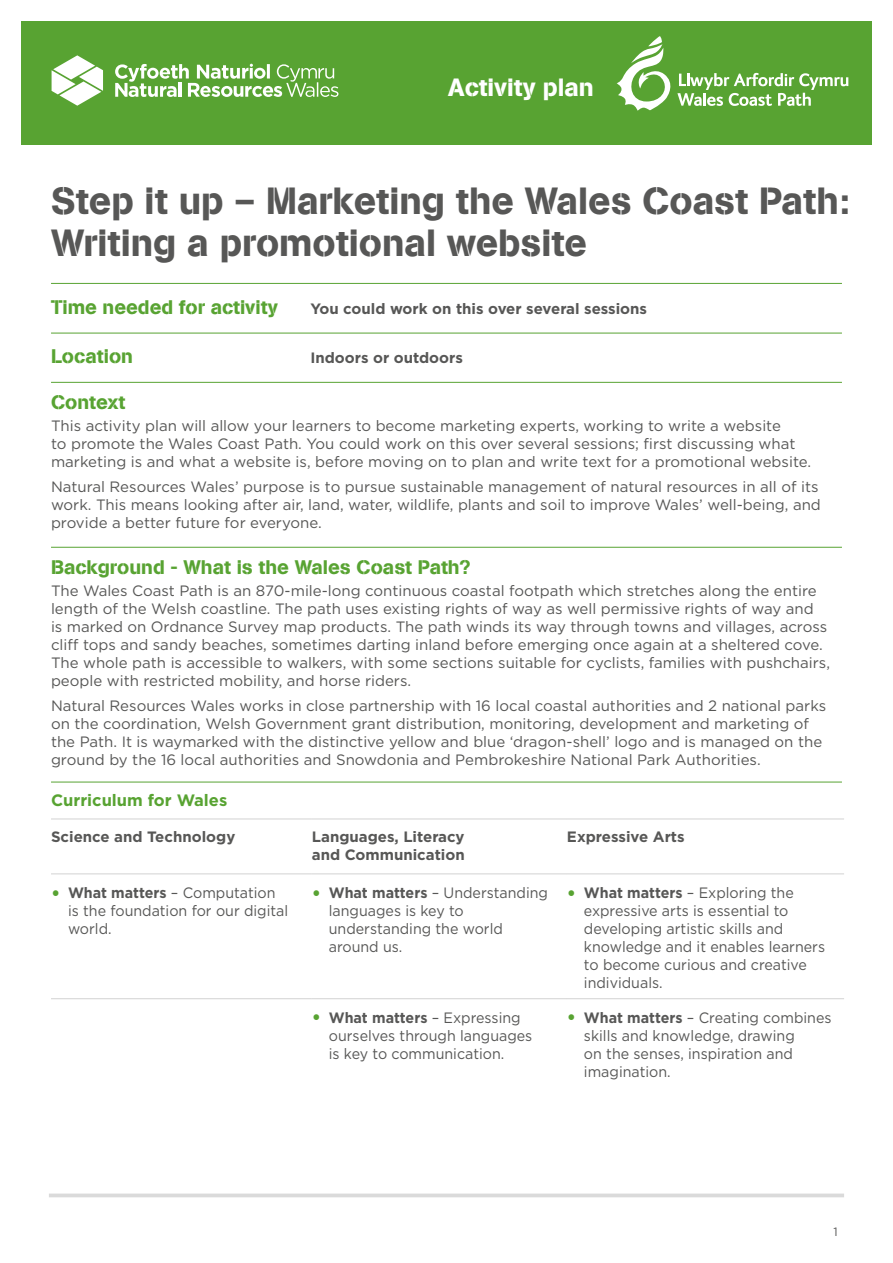
<style>
.page{position:relative;width:893px;height:1263px;background:#fff}
.page>*{position:absolute;margin:0;border:0;box-sizing:border-box;transform-origin:0 0}
.t1{font:37.5px/42px "AG Book Stencil";color:#575756}
.t2{font:24.75px "AG Book Stencil";color:#fff}
.t3{font:19.5px "AG Book Stencil";color:#58a332}
.t4{font:700 16.5px "Gotham";color:#58a332}
.t5{font:15px/18px "Gotham";color:#575756}
.t6{font:15px/18px "Gotham";color:#575756;scale:.95 1}
.t7{font:700 15px/18px "Gotham";color:#575756}
.t8{font:12px "Gotham";color:#575756}
.s1{font-weight:700;font-size:19.5px;color:#58a332}
.s2{font-weight:700}
</style>
<div class="page">
<svg style="left:49px;top:1193px;width:795px;height:4px;fill:#dadada"></svg>
<hr style="left:51px;top:283px;width:791px;height:1px;background:#58a332">
<hr style="left:51px;top:333px;width:791px;height:1px;background:#58a332">
<hr style="left:51px;top:382px;width:791px;height:1px;background:#58a332">
<hr style="left:51px;top:547px;width:791px;height:1px;background:#58a332">
<hr style="left:51px;top:782px;width:791px;height:1px;background:#58a332">
<hr style="left:51px;top:819px;width:261px;height:1px;background:#d2d2d2">
<hr style="left:312px;top:819px;width:255px;height:1px;background:#d2d2d2">
<hr style="left:567px;top:819px;width:277px;height:1px;background:#d2d2d2">
<hr style="left:51px;top:873px;width:261px;height:1px;background:#d2d2d2">
<hr style="left:312px;top:873px;width:255px;height:1px;background:#d2d2d2">
<hr style="left:567px;top:873px;width:277px;height:1px;background:#d2d2d2">
<hr style="left:51px;top:998px;width:261px;height:1px;background:#d2d2d2">
<hr style="left:312px;top:998px;width:255px;height:1px;background:#d2d2d2">
<hr style="left:567px;top:998px;width:277px;height:1px;background:#d2d2d2">
<div style="left:21px;top:21px;width:851px;height:124px;background:#58a332"></div>
<svg style="left:52px;top:55px;width:51px;height:51px"></svg>
<svg style="left:115px;top:64px;width:223px;height:33px"></svg>
<svg style="left:617px;top:36px;width:231px;height:75px"></svg>
<h2 class="t2" style="left:448px;top:72px;width:147px">Activity plan</h2>
<h1 class="t1" style="left:51px;top:179px;width:800px">Step it up – Marketing the Wales Coast Path:<br>Writing a promotional website</h1>
<h3 class="t3" style="left:51px;top:295px;width:228px">Time needed for activity</h3>
<p class="t7" style="left:310px;top:299px;width:338px">You could work on this over several sessions</p>
<h3 class="t3" style="left:51px;top:344px;width:84px">Location</h3>
<p class="t7" style="left:310px;top:348px;width:154px">Indoors or outdoors</p>
<h3 class="t3" style="left:51px;top:391px;width:76px">Context</h3>
<p class="t5" style="left:51px;top:417px;width:762px">This activity plan will allow your learners to become marketing experts, working to write a website<br>to promote the Wales Coast Path. You could work on this over several sessions; first discussing what marketing is and what a website is, before moving on to plan and write text for a promotional website.</p>
<p class="t5" style="left:51px;top:477px;width:771px">Natural Resources Wales’ purpose is to pursue sustainable management of natural resources in all of its work. This means looking after air, land, water, wildlife, plants and soil to improve Wales’ well-being, and provide a better future for everyone.</p>
<h3 class="t3" style="left:51px;top:555px;width:421px">Background - What is the Wales Coast Path?</h3>
<p class="t5" style="left:51px;top:582px;width:780px">The Wales Coast Path is an 870-mile-long continuous coastal footpath which stretches along the entire length of the Welsh coastline. The path uses existing rights of way as well permissive rights of way and<br>is marked on Ordnance Survey map products. The path winds its way through towns and villages, across cliff tops and sandy beaches, sometimes darting inland before emerging once again at a sheltered cove.<br>The whole path is accessible to walkers, with some sections suitable for cyclists, families with pushchairs, people with restricted mobility, and horse riders.</p>
<p class="t5" style="left:51px;top:696px;width:777px">Natural Resources Wales works in close partnership with 16 local coastal authorities and 2 national parks on the coordination, Welsh Government grant distribution, monitoring, development and marketing of the Path. It is waymarked with the distinctive yellow and blue ‘dragon-shell’ logo and is managed on the ground by the 16 local authorities and Snowdonia and Pembrokeshire National Park Authorities.</p>
<p class="t4" style="left:51px;top:789px;width:178px">Curriculum for Wales</p>
<p class="t7" style="left:51px;top:828px;width:186px">Science and Technology</p>
<p class="t7" style="left:312px;top:828px;width:154px">Languages, Literacy and Communication</p>
<p class="t7" style="left:567px;top:828px;width:119px">Expressive Arts</p>
<p class="t6" style="left:68px;top:883px;width:233px;text-indent:-17px"><span class="s1">•</span> <span class="s2">What matters</span> – Computation is the foundation for our digital world.</p>
<p class="t6" style="left:329px;top:883px;width:232px;text-indent:-17px"><span class="s1">•</span> <span class="s2">What matters</span> – Understanding languages is key to understanding the world around us.</p>
<p class="t6" style="left:584px;top:883px;width:255px;text-indent:-17px"><span class="s1">•</span> <span class="s2">What matters</span> – Exploring the expressive arts is essential to developing artistic skills and knowledge and it enables learners to become curious and creative individuals.</p>
<p class="t6" style="left:329px;top:1008px;width:216px;text-indent:-17px"><span class="s1">•</span> <span class="s2">What matters</span> – Expressing ourselves through languages is key to communication.</p>
<p class="t6" style="left:584px;top:1008px;width:262px;text-indent:-17px"><span class="s1">•</span> <span class="s2">What matters</span> – Creating combines skills and knowledge, drawing<br>on the senses, inspiration and imagination.</p>
<p class="t8" style="left:833px;top:1224px;width:6px">1</p>
</div>
